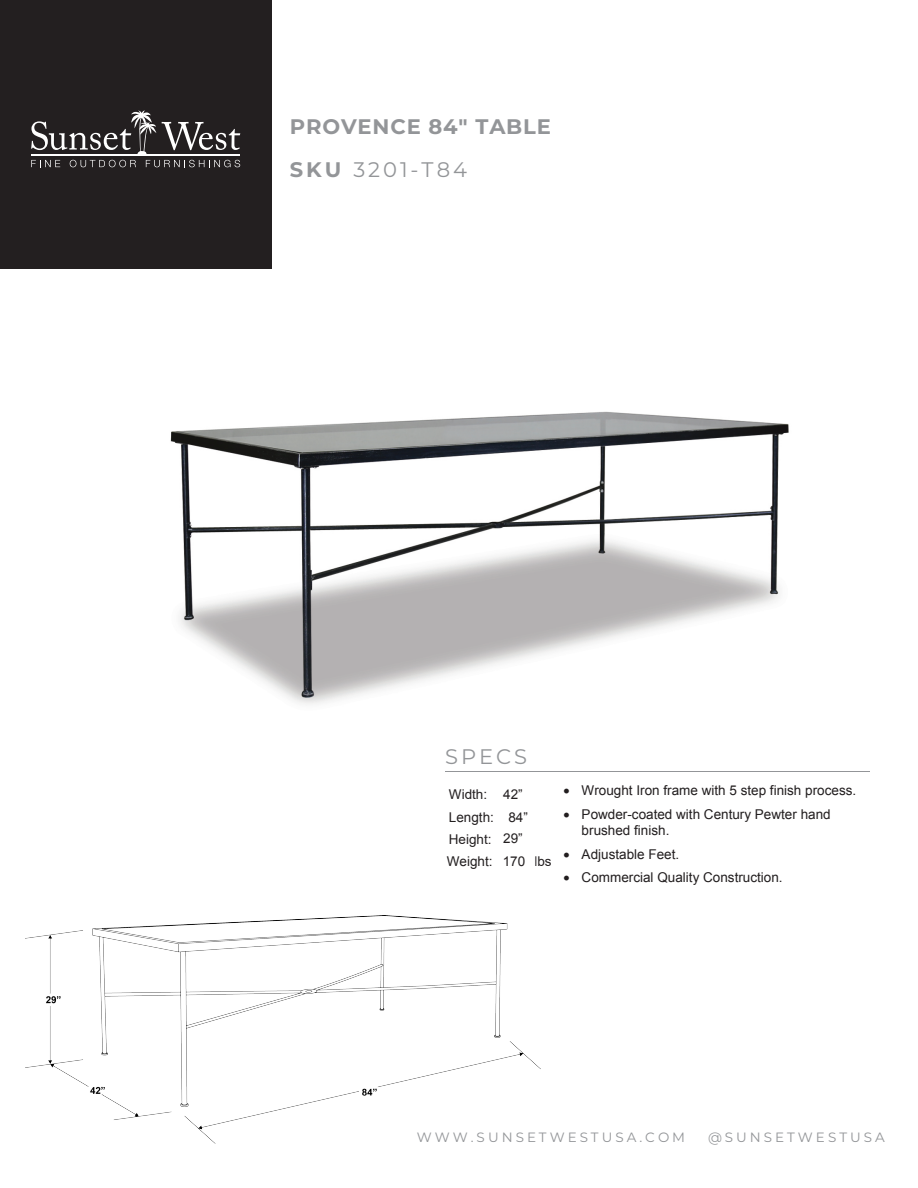
<style>
.page{position:relative;width:918px;height:1188px;background:#fff}
.page>*{position:absolute;margin:0;border:0;box-sizing:border-box;transform-origin:0 0}
.t1{font:700 21px/42.3px "Montserrat";letter-spacing:.04em;color:#939598}
.t2{font:21px "Montserrat";letter-spacing:.145em;color:#939598}
.t3{font:13.5px/16.2px "Arial";color:#221e1f}
.t4{font:13.5px "Montserrat";letter-spacing:.225em;color:#939598}
.t5{font:13.5px/22.8px "Arial";color:#231f20}
.s1{font-weight:400}
.s2{font-style:inherit}
.s3{color:#231f20}
</style>
<div class="page">
<img style="left:170px;top:411px;width:619px;height:293px">
<div style="left:0;top:0;width:272px;height:269px;background:#231f20"></div>
<hr style="left:445px;top:771px;width:425px;height:1px;background:#939598">
<svg style="left:31px;top:160px;width:29px;height:7px"></svg>
<svg style="left:70px;top:160px;width:66px;height:7px"></svg>
<svg style="left:146px;top:160px;width:94px;height:7px"></svg>
<hr style="left:31px;top:154px;width:209px;height:2px;background:#fff">
<svg style="left:31px;top:110px;width:209px;height:44px"></svg>
<img style="left:25px;top:915px;width:516px;height:228px">
<h1 class="t1" style="left:290px;top:105px;width:263px">PROVENCE 84" TABLE<br>SKU <span class="s1">3201-T84</span></h1>
<h1 class="t2" style="left:445px;top:742px;width:84px">SPECS</h1>
<p class="t5" style="left:449px;top:783px;width:81px"><span class="s2">W</span>idth: 42”<br>Length: 84”<br><span class="s2">H</span>eight: 29”</p>
<p class="t3" style="left:447px;top:854px;width:106px">Weight: <span class="s3">170 lbs</span></p>
<p class="t3" style="left:564px;top:782px;width:294px">• Wrought Iron frame with 5 step finish process.</p>
<p class="t3" style="left:582px;top:806px;width:251px;text-indent:-18px">• Powder-coated with Century Pewter hand brushed finish.</p>
<p class="t3" style="left:564px;top:846px;width:117px">• Adjustable Feet.</p>
<p class="t3" style="left:564px;top:870px;width:221px">• Commercial Quality Construction.</p>
<p class="t4" style="left:417px;top:1128px;width:270px">WWW.SUNSETWESTUSA.COM</p>
<p class="t4" style="left:708px;top:1128px;width:178px">@SUNSETWESTUSA</p>
</div>
